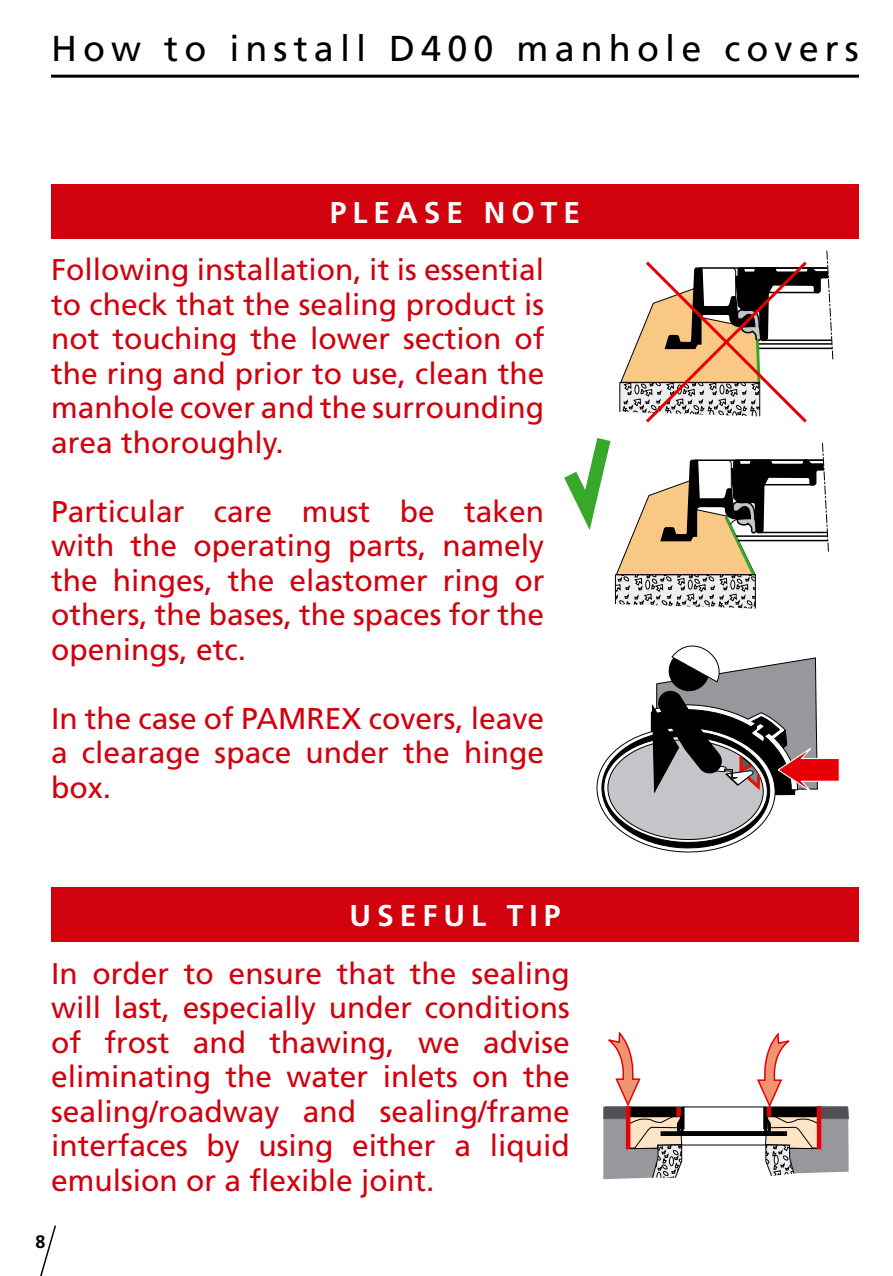
<style>
.page{position:relative;width:893px;height:1276px;background:#fff}
.page>*{position:absolute;margin:0;border:0;box-sizing:border-box;transform-origin:0 0}
.t1{font:36px "Frutiger LT Std";letter-spacing:.17em;color:#000}
.t2{font:30px/34.5px "Frutiger LT Std";color:#d1010e;text-align:justify}
.t3{font:700 30px "Frutiger LT Std";letter-spacing:.2em;color:#fff}
.t4{font:700 18px "Frutiger LT Std";color:#000}
</style>
<div class="page">
<svg style="left:40px;top:1225px;width:16px;height:51px"></svg>
<hr style="left:51px;top:75px;width:808px;height:3px;background:#000">
<hr style="left:892px;top:0;width:1px;height:1276px;background:#d4eefb">
<svg style="left:564px;top:250px;width:270px;height:359px"></svg>
<svg style="left:596px;top:645px;width:244px;height:208px"></svg>
<svg style="left:603px;top:1031px;width:246px;height:148px"></svg>
<div style="left:51px;top:184px;width:808px;height:55px;background:#d1010e"></div>
<div style="left:51px;top:887px;width:808px;height:55px;background:#d1010e"></div>
<p class="t1" style="left:51px;top:27px;width:809px">How to install D400 manhole covers</p>
<p class="t3" style="left:330px;top:195px;width:252px">PLEASE NOTE</p>
<p class="t2" style="left:51px;top:253px;width:495px">Following installation, it is essential to check that the sealing product is not touching the lower section of the ring and prior to use, clean the manhole cover and the surrounding area thoroughly.</p>
<p class="t2" style="left:51px;top:494px;width:495px">Particular care must be taken with the operating parts, namely the hinges, the elastomer ring or others, the bases, the spaces for the openings, etc.</p>
<p class="t2" style="left:51px;top:701px;width:495px">In the case of PAMREX covers, leave a clearage space under the hinge box.</p>
<p class="t3" style="left:350px;top:898px;width:212px">USEFUL TIP</p>
<p class="t2" style="left:51px;top:956px;width:520px">In order to ensure that the sealing will last, especially under conditions of frost and thawing, we advise eliminating the water inlets on the sealing/roadway and sealing/frame interfaces by using either a liquid emulsion or a flexible joint.</p>
<p class="t4" style="left:35px;top:1230px;width:12px">8</p>
</div>
